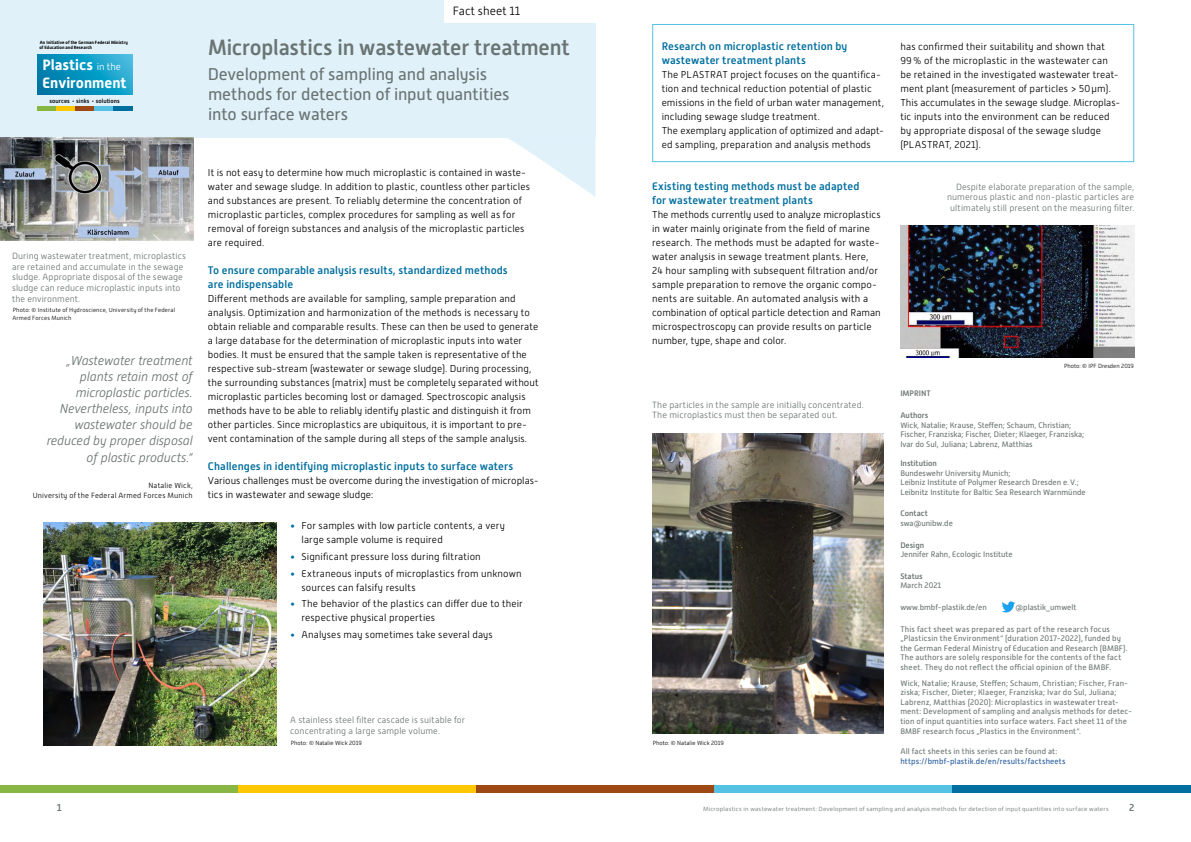
<style>
.page{position:relative;width:1191px;height:842px;background:#fff}
.page>*{position:absolute;margin:0;border:0;box-sizing:border-box;transform-origin:0 0}
.t1{font:500 22px "Alwyn New";letter-spacing:-.005em;color:#6a7472}
.t2{font:17px/20px "Alwyn New";letter-spacing:-.01em;color:#6a7472}
.t3{font:700 14.9px/17.9px "Alwyn New";color:#fff}
.t4{font:italic 300 13px/16px "Alwyn New";letter-spacing:-.01em;color:#6a7472;text-align:right}
.t5{font:300 12px "Alwyn New";color:#000}
.t6{font:500 11px/14px "Alwyn New";letter-spacing:.01em;color:#006f9f}
.t7{font:300 10px/14px "Alwyn New";letter-spacing:.01em;color:#000}
.t8{font:500 10px "Alwyn New";color:#6a7472}
.t9{font:300 9px/10.8px "Alwyn New";letter-spacing:.01em;color:#6a7472}
.t10{font:8px/9.6px "Alwyn New";letter-spacing:.015em;color:#6a7472}
.t11{font:8px "Alwyn New";letter-spacing:.015em;color:#275b9b}
.t12{font:500 8px "Alwyn New";color:#6a7472}
.t13{font:300 7.5px/10px "Alwyn New";letter-spacing:.025em;color:#000;text-align:right}
.t14{font:300 6px/8px "Alwyn New";letter-spacing:.015em;color:#000}
.t15{font:300 6px "Alwyn New";letter-spacing:.03em;color:#6a7472;scale:1.07 1}
.t16{font:500 6px "Alwyn New";color:#000}
.t17{font:700 4.6px/5.5px "Alwyn New";color:#000}
.s1{font-weight:300;font-size:9.8px}
.s2{font-weight:500;color:#006f9f}
</style>
<div class="page">
<div style="left:0;top:0;width:595px;height:138px;background:#dff1fa"></div>
<div style="left:0;top:785px;width:238px;height:7px;background:#87b642"></div>
<div style="left:238px;top:785px;width:238px;height:7px;background:#fec700"></div>
<div style="left:476px;top:785px;width:238px;height:7px;background:#9e4915"></div>
<div style="left:714px;top:785px;width:238px;height:7px;background:#55c2e4"></div>
<div style="left:952px;top:785px;width:239px;height:7px;background:#006f9f"></div>
<div style="left:444px;top:0;width:151px;height:23px;background:#fff"></div>
<svg style="left:508px;top:138px;width:87px;height:59px"></svg>
<div style="left:652px;top:24px;width:482px;height:138px;border:1px solid #55c2e4"></div>
<img style="left:0;top:138px;width:194px;height:103px">
<img style="left:43px;top:522px;width:233px;height:224px">
<img style="left:652px;top:433px;width:231px;height:300px">
<img style="left:900px;top:225px;width:234px;height:133px">
<svg style="left:37px;top:54px;width:95px;height:40px;background:#0c96c0"></svg>
<hr style="left:37px;top:107px;width:19px;height:4px;background:#87b642">
<hr style="left:56px;top:107px;width:19px;height:4px;background:#fec700">
<hr style="left:75px;top:107px;width:19px;height:4px;background:#9e4915">
<hr style="left:94px;top:107px;width:19px;height:4px;background:#55c2e4">
<hr style="left:113px;top:107px;width:19px;height:4px;background:#006f9f">
<svg style="left:1002px;top:601px;width:13px;height:11px"></svg>
<p class="t17" style="left:39px;top:39px;width:90px">An Initiative of the German Federal Ministry of Education and Research</p>
<h3 class="t3" style="left:42px;top:56px;width:86px">Plastics <span class="s1">in the<br></span>Environment</h3>
<p class="t16" style="left:50px;top:97px;width:22px">sources</p>
<p class="t16" style="left:76px;top:97px;width:15px">sinks</p>
<p class="t16" style="left:96px;top:97px;width:25px">solutions</p>
<p class="t5" style="left:453px;top:4px;width:69px">Fact sheet 11</p>
<h1 class="t1" style="left:208px;top:35px;width:363px">Microplastics in wastewater treatment</h1>
<h2 class="t2" style="left:208px;top:64px;width:303px">Development of sampling and analysis methods for detection of input quantities into surface waters</h2>
<p class="t9" style="left:12px;top:250px;width:175px">During wastewater treatment, microplastics are retained and accumulate in the sewage sludge. Appropriate disposal of the sewage sludge can reduce microplastic inputs into the environment.</p>
<p class="t14" style="left:13px;top:306px;width:164px">Photo: © Institute of Hydroscience, University of the Federal<br>Armed Forces Munich</p>
<h3 class="t4" style="left:47px;top:353px;width:147px">„Wastewater treatment plants retain most of microplastic particles.<br>Nevertheless, inputs into wastewater should be reduced by proper disposal of plastic products.“</h3>
<p class="t13" style="left:33px;top:481px;width:161px">Natalie Wick,<br>University of the Federal Armed Forces Munich</p>
<p class="t7" style="left:208px;top:166px;width:323px">It is not easy to determine how much microplastic is contained in waste&shy;water and sewage sludge. In addition to plastic, countless other particles and substances are present. To reliably determine the concentration of microplastic particles, complex procedures for sampling as well as for removal of foreign substances and analysis of the microplastic particles are required.</p>
<p class="t6" style="left:208px;top:263px;width:301px">To ensure comparable analysis results, standardized methods are indispensable</p>
<p class="t7" style="left:208px;top:292px;width:332px">Different methods are available for sampling, sample preparation and analysis. Optimization and harmonization of the methods is necessary to obtain reliable and comparable results. These can then be used to generate a large database for the determination of microplastic inputs into water bodies. It must be ensured that the sample taken is representative of the respective sub-stream (wastewater or sewage sludge). During processing, the surrounding substances (matrix) must be completely separated without microplastic particles becoming lost or damaged. Spectroscopic analysis methods have to be able to reliably identify plastic and distinguish it from other particles. Since microplastics are ubiquitous, it is important to pre&shy;vent contamination of the sample during all steps of the sample analysis.</p>
<p class="t6" style="left:208px;top:459px;width:307px">Challenges in identifying microplastic inputs to surface waters</p>
<p class="t7" style="left:208px;top:474px;width:332px">Various challenges must be overcome during the investigation of microplas&shy;tics in wastewater and sewage sludge:</p>
<p class="t7" style="left:301px;top:518px;width:205px;text-indent:-11px"><span class="s2">•</span> For samples with low particle contents, a very large sample volume is required</p>
<p class="t7" style="left:290px;top:549px;width:192px"><span class="s2">•</span> Significant pressure loss during filtration</p>
<p class="t7" style="left:301px;top:566px;width:222px;text-indent:-11px"><span class="s2">•</span> Extraneous inputs of microplastics from unknown sources can falsify results</p>
<p class="t7" style="left:301px;top:597px;width:223px;text-indent:-11px"><span class="s2">•</span> The behavior of the plastics can differ due to their respective physical properties</p>
<p class="t7" style="left:290px;top:628px;width:204px"><span class="s2">•</span> Analyses may sometimes take several days</p>
<p class="t9" style="left:290px;top:714px;width:176px">A stainless steel filter cascade is suitable for concentrating a large sample volume.</p>
<p class="t14" style="left:291px;top:739px;width:72px">Photo: © Natalie Wick 2019</p>
<p class="t6" style="left:661px;top:39px;width:187px">Research on microplastic retention by wastewater treatment plants</p>
<p class="t7" style="left:661px;top:68px;width:224px">The PLASTRAT project focuses on the quantifica&shy;tion and technical reduction potential of plastic emissions in the field of urban water management, including sewage sludge treatment.<br>The exemplary application of optimized and adapt&shy;ed sampling, preparation and analysis methods</p>
<p class="t6" style="left:652px;top:179px;width:209px">Existing testing methods must be adapted for wastewater treatment plants</p>
<p class="t7" style="left:652px;top:208px;width:230px">The methods currently used to analyze microplastics in water mainly originate from the field of marine research. The methods must be adapted for waste&shy;water analysis in sewage treatment plants. Here, 24 hour sampling with subsequent filtration and/or sample preparation to remove the organic compo&shy;nents are suitable. An automated analysis with a combination of optical particle detection and Raman microspectroscopy can provide results on particle number, type, shape and color.</p>
<p class="t9" style="left:652px;top:399px;width:213px">The particles in the sample are initially concentrated.<br>The microplastics must then be separated out.</p>
<p class="t14" style="left:653px;top:739px;width:72px">Photo: © Natalie Wick 2019</p>
<p class="t7" style="left:900px;top:40px;width:221px">has confirmed their suitability and shown that 99% of the microplastic in the wastewater can be retained in the investigated wastewater treat&shy;ment plant (measurement of particles &gt; 50µm).<br>This accumulates in the sewage sludge. Microplas&shy;tic inputs into the environment can be reduced by appropriate disposal of the sewage sludge (PLASTRAT, 2021).</p>
<p class="t9" style="left:947px;top:181px;width:189px;text-align:right">Despite elaborate preparation of the sample, numerous plastic and non-plastic particles are ultimately still present on the measuring filter.</p>
<p class="t14" style="left:1064px;top:362px;width:71px">Photo: © IPF Dresden 2019</p>
<p class="t12" style="left:900px;top:389px;width:32px">IMPRINT</p>
<p class="t12" style="left:900px;top:411px;width:30px">Authors</p>
<p class="t10" style="left:900px;top:420px;width:185px">Wick, Natalie; Krause, Steffen; Schaum, Christian;<br>Fischer, Franziska; Fischer, Dieter; Klaeger, Franziska;<br>Ivar do Sul, Juliana; Labrenz, Matthias</p>
<p class="t12" style="left:900px;top:459px;width:38px">Institution</p>
<p class="t10" style="left:900px;top:468px;width:187px">Bundeswehr University Munich;<br>Leibniz Institute of Polymer Research Dresden e.V.;<br>Leibnitz Institute for Baltic Sea Research Warnmünde</p>
<p class="t12" style="left:900px;top:509px;width:29px">Contact</p>
<p class="t10" style="left:900px;top:518px;width:54px">swa@unibw.de</p>
<p class="t12" style="left:900px;top:540px;width:25px">Design</p>
<p class="t10" style="left:900px;top:550px;width:114px">Jennifer Rahn, Ecologic Institute</p>
<p class="t12" style="left:900px;top:571px;width:24px">Status</p>
<p class="t10" style="left:900px;top:581px;width:42px">March 2021</p>
<p class="t10" style="left:900px;top:602px;width:88px">www.bmbf-plastik.de/en</p>
<p class="t10" style="left:1015px;top:602px;width:62px">@plastik_umwelt</p>
<p class="t10" style="left:900px;top:624px;width:229px">This fact sheet was prepared as part of the research focus „Plasticsin the Environment“ (duration 2017-2022), funded by the German Federal Ministry of Education and Research (BMBF).<br>The authors are solely responsible for the contents of the fact sheet. They do not reflect the official opinion of the BMBF.</p>
<p class="t10" style="left:900px;top:678px;width:233px">Wick, Natalie; Krause, Steffen; Schaum, Christian; Fischer, Fran&shy;ziska; Fischer, Dieter; Klaeger, Franziska; Ivar do Sul, Juliana; Labrenz, Matthias (2020): Microplastics in wastewater treat&shy;ment: Development of sampling and analysis methods for detec&shy;tion of input quantities into surface waters. Fact sheet 11 of the BMBF research focus „Plastics in the Environment“.</p>
<p class="t10" style="left:900px;top:747px;width:158px">All fact sheets in this series can be found at:</p>
<p class="t11" style="left:900px;top:756px;width:167px">https://bmbf-plastik.de/en/results/factsheets</p>
<p class="t8" style="left:57px;top:802px;width:6px">1</p>
<p class="t8" style="left:1129px;top:802px;width:7px">2</p>
<p class="t15" style="left:703px;top:806px;width:381px">Microplastics in wastewater treatment: Development of sampling and analysis methods for detection of input quantities into surface waters</p>
</div>
